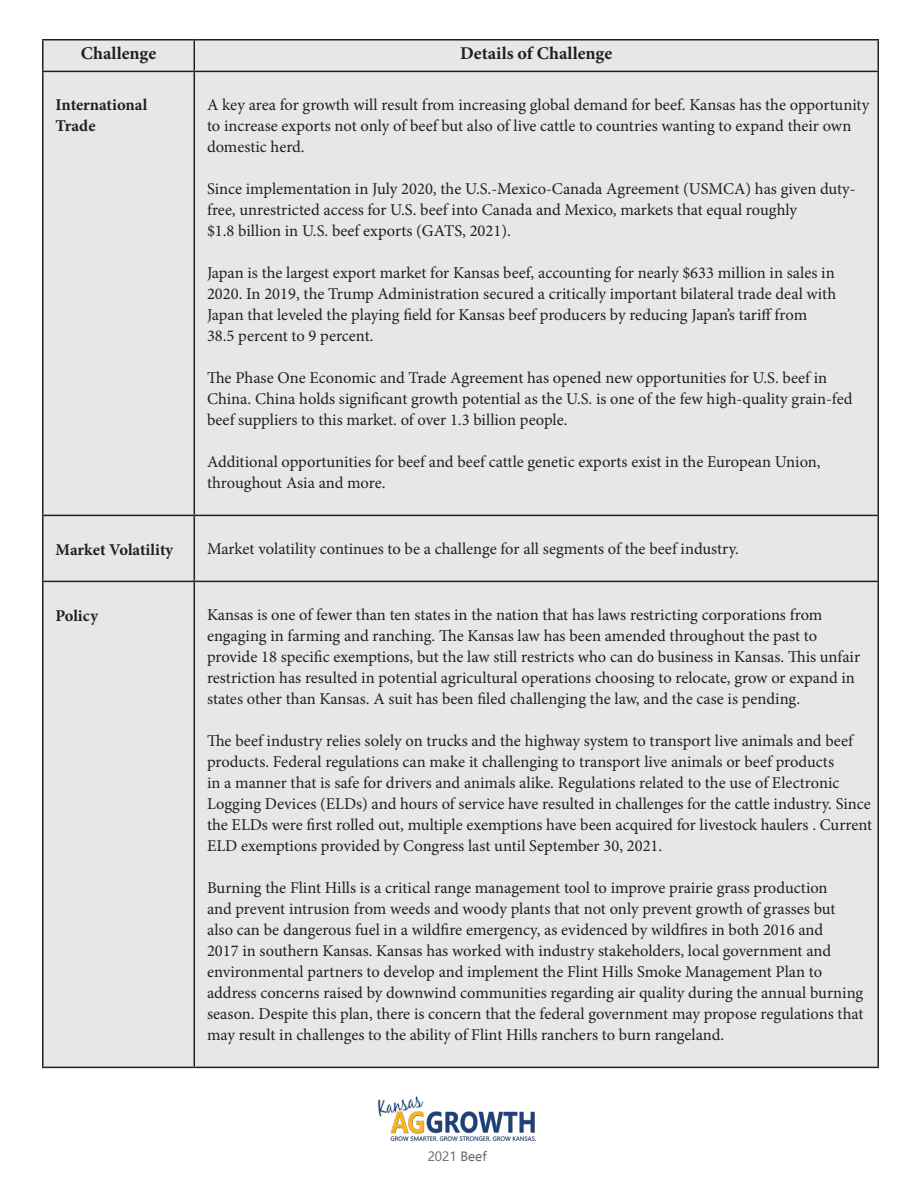
<style>
.page{position:relative;width:918px;height:1188px;background:#fff}
.page>*{position:absolute;margin:0;border:0;box-sizing:border-box;transform-origin:0 0}
.t1{font:700 18px "Minion Pro";color:#231f20}
.t2{font:16.5px/21px "Minion Pro";color:#231f20}
.t3{font:700 16.5px/21px "Minion Pro";letter-spacing:-.005em;color:#231f20}
.t4{font:13.5px "Ebrima";color:#636366}
</style>
<div class="page">
<div style="left:42px;top:40px;width:837px;height:1026px;background:#e6e7e9"></div>
<hr style="left:42px;top:39px;width:152px;height:1px;background:#231f20">
<hr style="left:42px;top:40px;width:2px;height:31px;background:#231f20">
<hr style="left:194px;top:39px;width:685px;height:1px;background:#231f20">
<hr style="left:194px;top:40px;width:1px;height:31px;background:#231f20">
<hr style="left:878px;top:40px;width:1px;height:31px;background:#231f20">
<hr style="left:42px;top:71px;width:152px;height:1px;background:#231f20">
<hr style="left:42px;top:72px;width:2px;height:443px;background:#231f20">
<hr style="left:194px;top:71px;width:685px;height:1px;background:#231f20">
<hr style="left:194px;top:72px;width:1px;height:443px;background:#231f20">
<hr style="left:878px;top:72px;width:1px;height:443px;background:#231f20">
<hr style="left:42px;top:515px;width:152px;height:1px;background:#231f20">
<hr style="left:42px;top:516px;width:2px;height:65px;background:#231f20">
<hr style="left:194px;top:515px;width:685px;height:1px;background:#231f20">
<hr style="left:194px;top:516px;width:1px;height:65px;background:#231f20">
<hr style="left:878px;top:516px;width:1px;height:65px;background:#231f20">
<hr style="left:42px;top:581px;width:152px;height:1px;background:#231f20">
<hr style="left:42px;top:582px;width:2px;height:485px;background:#231f20">
<hr style="left:194px;top:581px;width:685px;height:1px;background:#231f20">
<hr style="left:194px;top:582px;width:1px;height:485px;background:#231f20">
<hr style="left:878px;top:582px;width:1px;height:485px;background:#231f20">
<hr style="left:42px;top:1067px;width:152px;height:1px;background:#231f20">
<hr style="left:194px;top:1067px;width:685px;height:1px;background:#231f20">
<img style="left:377px;top:1096px;width:159px;height:45px">
<p class="t1" style="left:81px;top:40px;width:77px">Challenge</p>
<p class="t1" style="left:460px;top:40px;width:154px">Details of Challenge</p>
<p class="t3" style="left:56px;top:94px;width:93px">International<br>Trade</p>
<p class="t2" style="left:207px;top:95px;width:664px">A key area for growth will result from increasing global demand for beef. Kansas has the opportunity to increase exports not only of beef but also of live cattle to countries wanting to expand their own domestic herd.</p>
<p class="t2" style="left:207px;top:179px;width:650px">Since implementation in July 2020, the U.S.-Mexico-Canada Agreement (USMCA) has given duty&shy;free, unrestricted access for U.S. beef into Canada and Mexico, markets that equal roughly</p>
<p class="t2" style="left:207px;top:221px;width:305px">$1.8 billion in U.S. beef exports (GATS, 2021).</p>
<p class="t2" style="left:207px;top:263px;width:631px;text-align:justify">Japan is the largest export market for Kansas beef, accounting for nearly $633 million in sales in 2020. In 2019, the Trump Administration secured a critically important bilateral trade deal with Japan that leveled the playing field for Kansas beef producers by reducing Japan’s tariff from</p>
<p class="t2" style="left:207px;top:326px;width:168px">38.5 percent to 9 percent.</p>
<p class="t2" style="left:207px;top:368px;width:647px">The Phase One Economic and Trade Agreement has opened new opportunities for U.S. beef in<br>China. China holds significant growth potential as the U.S. is one of the few high-quality grain-fed beef suppliers to this market. of over 1.3 billion people.</p>
<p class="t2" style="left:207px;top:452px;width:615px">Additional opportunities for beef and beef cattle genetic exports exist in the European Union, throughout Asia and more.</p>
<p class="t3" style="left:56px;top:540px;width:119px">Market Volatility</p>
<p class="t2" style="left:207px;top:539px;width:534px">Market volatility continues to be a challenge for all segments of the beef industry.</p>
<p class="t3" style="left:56px;top:605px;width:44px">Policy</p>
<p class="t2" style="left:207px;top:605px;width:655px">Kansas is one of fewer than ten states in the nation that has laws restricting corporations from engaging in farming and ranching. The Kansas law has been amended throughout the past to provide 18 specific exemptions, but the law still restricts who can do business in Kansas. This unfair restriction has resulted in potential agricultural operations choosing to relocate, grow or expand in states other than Kansas. A suit has been filed challenging the law, and the case is pending.</p>
<p class="t2" style="left:207px;top:731px;width:647px">The beef industry relies solely on trucks and the highway system to transport live animals and beef products. Federal regulations can make it challenging to transport live animals or beef products</p>
<p class="t2" style="left:207px;top:773px;width:667px">in a manner that is safe for drivers and animals alike. Regulations related to the use of Electronic Logging Devices (ELDs) and hours of service have resulted in challenges for the cattle industry. Since the ELDs were first rolled out, multiple exemptions have been acquired for livestock haulers . Current ELD exemptions provided by Congress last until September 30, 2021.</p>
<p class="t2" style="left:207px;top:878px;width:630px">Burning the Flint Hills is a critical range management tool to improve prairie grass production and prevent intrusion from weeds and woody plants that not only prevent growth of grasses but also can be dangerous fuel in a wildfire emergency, as evidenced by wildfires in both 2016 and 2017 in southern Kansas. Kansas has worked with industry stakeholders, local government and environmental partners to develop and implement the Flint Hills Smoke Management Plan to</p>
<p class="t2" style="left:207px;top:983px;width:658px;text-align:justify">address concerns raised by downwind communities regarding air quality during the annual burning season. Despite this plan, there is concern that the federal government may propose regulations that may result in challenges to the ability of Flint Hills ranchers to burn rangeland.</p>
<p class="t4" style="left:428px;top:1146px;width:60px">2021 Beef</p>
</div>
